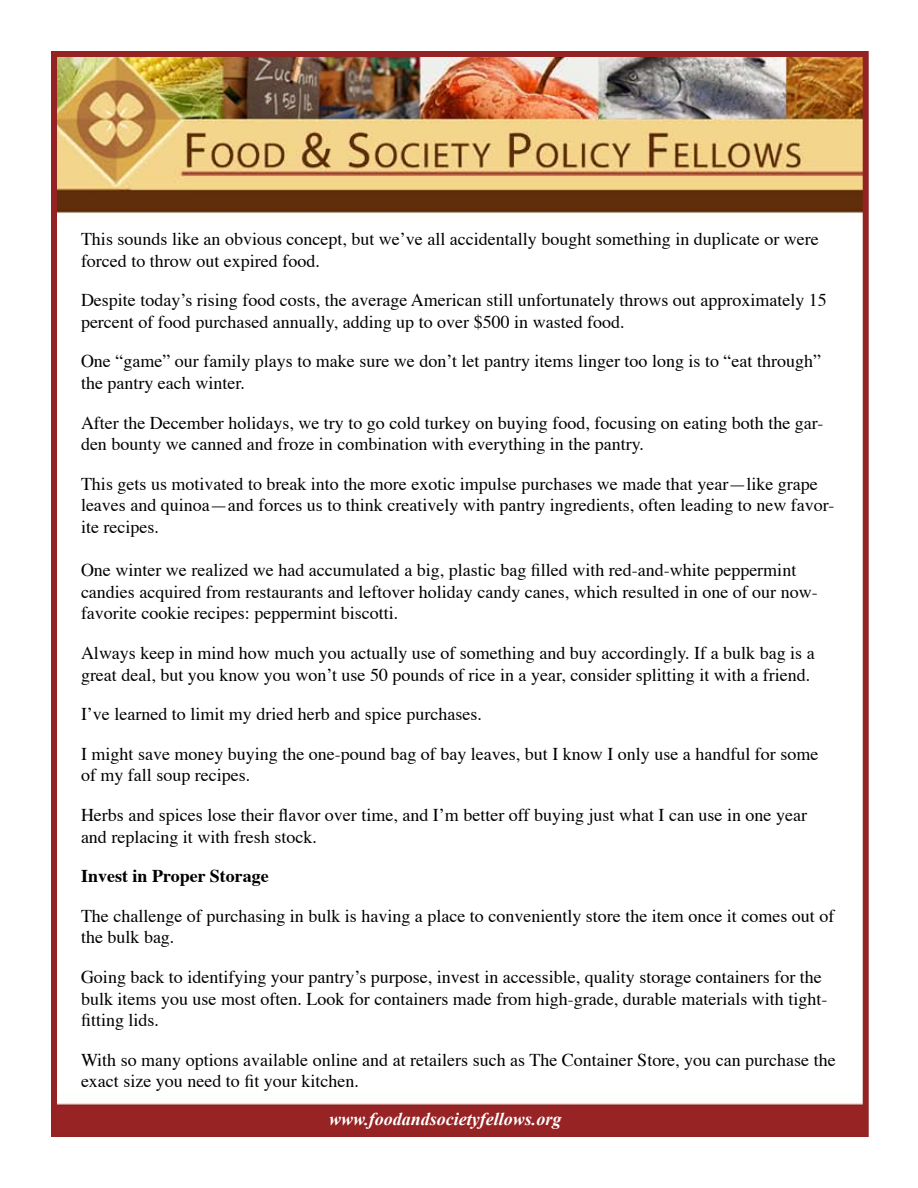
<style>
.page{position:relative;width:918px;height:1188px;background:#fff}
.page>*{position:absolute;margin:0;border:0;box-sizing:border-box;transform-origin:0 0}
.t1{font:18px/21.6px "Times";color:#000}
.t2{font:italic 700 18px "Times New Roman";color:#fff}
.t3{font:700 18px "Times";color:#000}
</style>
<div class="page">
<img style="left:58px;top:58px;width:804px;height:1072px">
<div style="left:51px;top:51px;width:818px;height:1086px;border:6px solid #952323"></div>
<p class="t1" style="left:81px;top:227px;width:739px">This sounds like an obvious concept, but we’ve all accidentally bought something in duplicate or were forced to throw out expired food.</p>
<p class="t1" style="left:81px;top:288px;width:747px">Despite today’s rising food costs, the average American still unfortunately throws out approximately 15 percent of food purchased annually, adding up to over $500 in wasted food.</p>
<p class="t1" style="left:81px;top:349px;width:742px">One “game” our family plays to make sure we don’t let pantry items linger too long is to “eat through” the pantry each winter.</p>
<p class="t1" style="left:81px;top:410px;width:744px">After the December holidays, we try to go cold turkey on buying food, focusing on eating both the gar&shy;den bounty we canned and froze in combination with everything in the pantry.</p>
<p class="t1" style="left:81px;top:471px;width:755px">This gets us motivated to break into the more exotic impulse purchases we made that year—like grape leaves and quinoa—and forces us to think creatively with pantry ingredients, often leading to new favor&shy;ite recipes.</p>
<p class="t1" style="left:81px;top:558px;width:738px">One winter we realized we had accumulated a big, plastic bag filled with red-and-white peppermint candies acquired from restaurants and leftover holiday candy canes, which resulted in one of our now&shy;favorite cookie recipes: peppermint biscotti.</p>
<p class="t1" style="left:81px;top:641px;width:735px">Always keep in mind how much you actually use of something and buy accordingly. If a bulk bag is a great deal, but you know you won’t use 50 pounds of rice in a year, consider splitting it with a friend.</p>
<p class="t1" style="left:81px;top:702px;width:402px">I’ve learned to limit my dried herb and spice purchases.</p>
<p class="t1" style="left:81px;top:741px;width:739px">I might save money buying the one-pound bag of bay leaves, but I know I only use a handful for some of my fall soup recipes.</p>
<p class="t1" style="left:81px;top:803px;width:727px">Herbs and spices lose their flavor over time, and I’m better off buying just what I can use in one year and replacing it with fresh stock.</p>
<p class="t3" style="left:81px;top:859px;width:189px">Invest in Proper Storage</p>
<p class="t1" style="left:81px;top:903px;width:755px">The challenge of purchasing in bulk is having a place to conveniently store the item once it comes out of the bulk bag.</p>
<p class="t1" style="left:81px;top:965px;width:748px">Going back to identifying your pantry’s purpose, invest in accessible, quality storage containers for the bulk items you use most often. Look for containers made from high-grade, durable materials with tight&shy;fitting lids.</p>
<p class="t1" style="left:81px;top:1047px;width:756px">With so many options available online and at retailers such as The Container Store, you can purchase the exact size you need to fit your kitchen.</p>
<p class="t2" style="left:329px;top:1109px;width:234px">www.foodandsocietyfellows.org</p>
</div>
